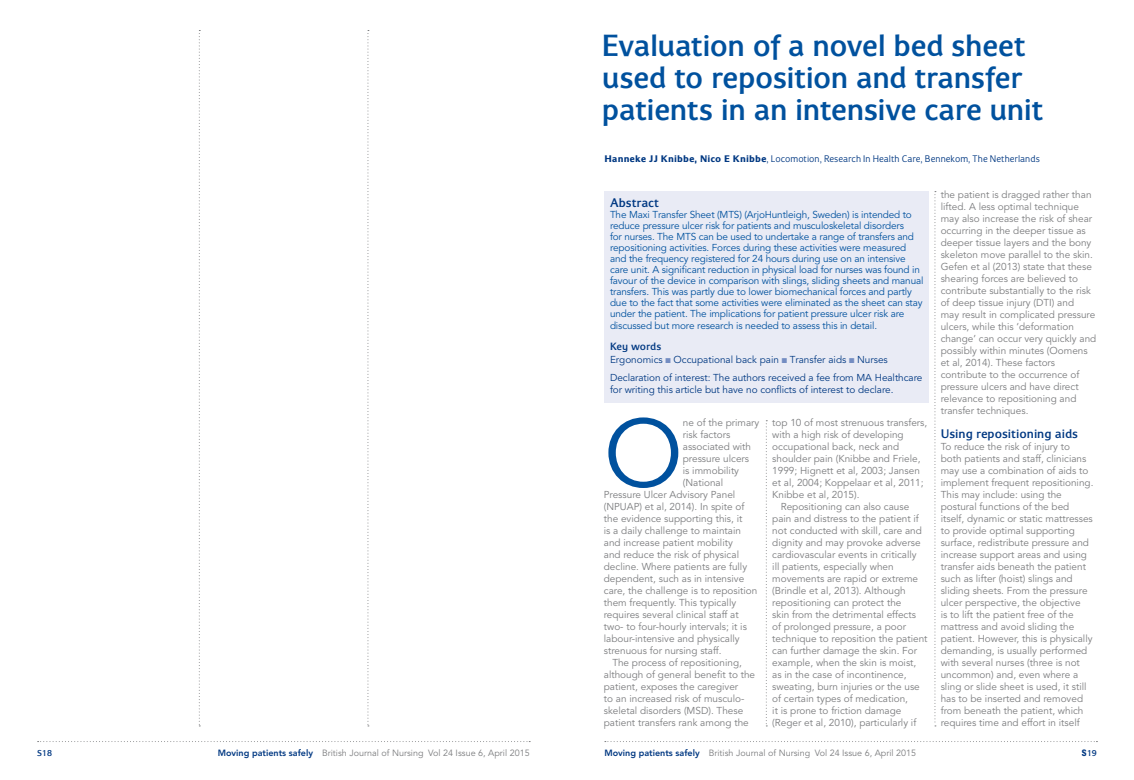
<style>
.page{position:relative;width:1134px;height:780px;background:#fff}
.page>*{position:absolute;margin:0;border:0;box-sizing:border-box;transform-origin:0 0}
.t1{font:94.7px "Avenir LT Std";color:#00519e}
.t2{font:500 32px/32px "Eurocrat";letter-spacing:-.015em;color:#00519e}
.t3{font:500 13px "Eurocrat";color:#003882}
.t4{font:500 11px "Eurocrat";letter-spacing:.005em;color:#003882}
.t5{font:10px/12px "Avenir LT Std";color:#7b7c7e}
.t6{font:10px/11px "Avenir LT Std";letter-spacing:-.015em;color:#00519e}
.t7{font:10px/17.7px "Avenir LT Std";letter-spacing:-.005em;color:#003882}
.t8{font:10px "Eurocrat";letter-spacing:.005em;color:#003882}
.t9{font:9px "Avenir LT Std";color:#7b7c7e}
.t10{font:500 9px "Eurocrat";color:#003882}
.s1{font-weight:700}
.s2{color:#748dc2}
.s3{font-weight:800;color:#003882}
.s4{font-family:"Helvetica Neue LT Std";font-weight:800;font-stretch:condensed}
</style>
<div class="page">
<svg style="left:38px;top:741px;width:492px;height:1px"></svg>
<svg style="left:605px;top:741px;width:492px;height:1px"></svg>
<div style="left:604px;top:191px;width:325px;height:211px;background:#e9ebf5"></div>
<svg style="left:199px;top:30px;width:1px;height:696px"></svg>
<svg style="left:367px;top:30px;width:2px;height:696px"></svg>
<svg style="left:766px;top:420px;width:1px;height:306px"></svg>
<svg style="left:934px;top:191px;width:2px;height:535px"></svg>
<h2 class="t2" style="left:602px;top:29px;width:443px">Evaluation of a novel bed sheet used to reposition and transfer patients in an intensive care unit</h2>
<p class="t8" style="left:604px;top:153px;width:437px"><span class="s1">Hanneke JJ Knibbe, Nico E Knibbe</span>, Locomotion, Research In Health Care, Bennekom, The Netherlands</p>
<h3 class="t3" style="left:610px;top:195px;width:50px">Abstract</h3>
<p class="t6" style="left:610px;top:210px;width:315px">The Maxi Transfer Sheet (MTS) (ArjoHuntleigh, Sweden) is intended to reduce pressure ulcer risk for patients and musculoskeletal disorders<br>for nurses. The MTS can be used to undertake a range of transfers and repositioning activities. Forces during these activities were measured and the frequency registered for 24 hours during use on an intensive care unit. A significant reduction in physical load for nurses was found in favour of the device in comparison with slings, sliding sheets and manual transfers. This was partly due to lower biomechanical forces and partly due to the fact that some activities were eliminated as the sheet can stay under the patient. The implications for patient pressure ulcer risk are</p>
<p class="t6" style="left:610px;top:321px;width:269px">discussed but more research is needed to assess this in detail.</p>
<p class="t4" style="left:610px;top:340px;width:53px">Key words</p>
<p class="t7" style="left:610px;top:351px;width:314px">Ergonomics <span class="s2">■</span> Occupational back pain <span class="s2">■</span> Transfer aids <span class="s2">■</span> Nurses<br>Declaration of interest: The authors received a fee from MA Healthcare</p>
<p class="t7" style="left:610px;top:381px;width:285px">for writing this article but have no conflicts of interest to declare.</p>
<h1 class="t1" style="left:604px;top:399px;width:81px">O</h1>
<p class="t5" style="left:683px;top:417px;width:78px">ne of the primary</p>
<p class="t5" style="left:683px;top:429px;width:49px">risk factors</p>
<p class="t5" style="left:683px;top:441px;width:70px">associated with</p>
<p class="t5" style="left:683px;top:453px;width:68px">pressure ulcers</p>
<p class="t5" style="left:683px;top:465px;width:58px">is immobility</p>
<p class="t5" style="left:683px;top:477px;width:42px">(National</p>
<p class="t5" style="left:604px;top:489px;width:133px">Pressure Ulcer Advisory Panel</p>
<p class="t5" style="left:604px;top:501px;width:142px">(NPUAP) et al, 2014). In spite of</p>
<p class="t5" style="left:604px;top:513px;width:140px">the evidence supporting this, it</p>
<p class="t5" style="left:604px;top:525px;width:139px">is a daily challenge to maintain</p>
<p class="t5" style="left:604px;top:537px;width:131px">and increase patient mobility</p>
<p class="t5" style="left:604px;top:549px;width:137px">and reduce the risk of physical</p>
<p class="t5" style="left:604px;top:561px;width:145px">decline. Where patients are fully</p>
<p class="t5" style="left:604px;top:573px;width:142px">dependent, such as in intensive</p>
<p class="t5" style="left:604px;top:585px;width:155px">care, the challenge is to reposition</p>
<p class="t5" style="left:604px;top:597px;width:134px">them frequently. This typically</p>
<p class="t5" style="left:604px;top:609px;width:136px">requires several clinical staff at</p>
<p class="t5" style="left:604px;top:621px;width:145px">two- to four-hourly intervals; it is</p>
<p class="t5" style="left:604px;top:633px;width:137px">labour-intensive and physically</p>
<p class="t5" style="left:604px;top:645px;width:119px">strenuous for nursing staff.</p>
<p class="t5" style="left:612px;top:657px;width:131px">The process of repositioning,</p>
<p class="t5" style="left:604px;top:669px;width:153px">although of general benefit to the</p>
<p class="t5" style="left:604px;top:681px;width:136px">patient, exposes the caregiver</p>
<p class="t5" style="left:604px;top:693px;width:142px">to an increased risk of musculo-</p>
<p class="t5" style="left:604px;top:705px;width:141px">skeletal disorders (MSD). These</p>
<p class="t5" style="left:604px;top:717px;width:146px">patient transfers rank among the</p>
<p class="t5" style="left:772px;top:417px;width:156px">top 10 of most strenuous transfers,</p>
<p class="t5" style="left:772px;top:429px;width:133px">with a high risk of developing</p>
<p class="t5" style="left:772px;top:441px;width:128px">occupational back, neck and</p>
<p class="t5" style="left:772px;top:453px;width:150px">shoulder pain (Knibbe and Friele,</p>
<p class="t5" style="left:772px;top:465px;width:149px">1999; Hignett et al, 2003; Jansen</p>
<p class="t5" style="left:772px;top:477px;width:153px">et al, 2004; Koppelaar et al, 2011;</p>
<p class="t5" style="left:772px;top:489px;width:89px">Knibbe et al, 2015).</p>
<p class="t5" style="left:781px;top:501px;width:130px">Repositioning can also cause</p>
<p class="t5" style="left:772px;top:513px;width:148px">pain and distress to the patient if</p>
<p class="t5" style="left:772px;top:525px;width:151px">not conducted with skill, care and</p>
<p class="t5" style="left:772px;top:537px;width:150px">dignity and may provoke adverse</p>
<p class="t5" style="left:772px;top:549px;width:146px">cardiovascular events in critically</p>
<p class="t5" style="left:772px;top:561px;width:123px">ill patients, especially when</p>
<p class="t5" style="left:772px;top:573px;width:147px">movements are rapid or extreme</p>
<p class="t5" style="left:772px;top:585px;width:135px">(Brindle et al, 2013). Although</p>
<p class="t5" style="left:772px;top:597px;width:131px">repositioning can protect the</p>
<p class="t5" style="left:772px;top:609px;width:145px">skin from the detrimental effects</p>
<p class="t5" style="left:772px;top:621px;width:135px">of prolonged pressure, a poor</p>
<p class="t5" style="left:772px;top:633px;width:157px">technique to reposition the patient</p>
<p class="t5" style="left:772px;top:645px;width:146px">can further damage the skin. For</p>
<p class="t5" style="left:772px;top:657px;width:146px">example, when the skin is moist,</p>
<p class="t5" style="left:772px;top:669px;width:136px">as in the case of incontinence,</p>
<p class="t5" style="left:772px;top:681px;width:149px">sweating, burn injuries or the use</p>
<p class="t5" style="left:772px;top:693px;width:137px">of certain types of medication,</p>
<p class="t5" style="left:772px;top:705px;width:131px">it is prone to friction damage</p>
<p class="t5" style="left:772px;top:717px;width:146px">(Reger et al, 2010), particularly if</p>
<p class="t5" style="left:941px;top:189px;width:157px">the patient is dragged rather than lifted. A less optimal technique may also increase the risk of shear occurring in the deeper tissue as deeper tissue layers and the bony skeleton move parallel to the skin.<br>Gefen et al (2013) state that these shearing forces are believed to contribute substantially to the risk of deep tissue injury (DTI) and<br>may result in complicated pressure ulcers, while this ‘deformation change’ can occur very quickly and possibly within minutes (Oomens et al, 2014). These factors contribute to the occurrence of pressure ulcers and have direct relevance to repositioning and transfer techniques.</p>
<h3 class="t3" style="left:941px;top:426px;width:139px">Using repositioning aids</h3>
<p class="t5" style="left:941px;top:441px;width:154px">To reduce the risk of injury to both patients and staff, clinicians may use a combination of aids to implement frequent repositioning.<br>This may include: using the postural functions of the bed itself, dynamic or static mattresses to provide optimal supporting surface, redistribute pressure and increase support areas and using transfer aids beneath the patient such as lifter (hoist) slings and sliding sheets. From the pressure ulcer perspective, the objective<br>is to lift the patient free of the mattress and avoid sliding the patient. However, this is physically demanding, is usually performed with several nurses (three is not uncommon) and, even where a sling or slide sheet is used, it still has to be inserted and removed from beneath the patient, which requires time and effort in itself</p>
<p class="t10" style="left:37px;top:748px;width:16px">S18</p>
<p class="t9" style="left:218px;top:748px;width:313px"><span class="s3">Moving patients safely</span> British Journal of Nursing Vol 24 Issue 6, April 2015</p>
<p class="t9" style="left:604px;top:748px;width:313px"><span class="s3">Moving patients safely</span> British Journal of Nursing Vol 24 Issue 6, April 2015</p>
<p class="t10" style="left:1082px;top:748px;width:17px"><span class="s4">S</span>19</p>
</div>
